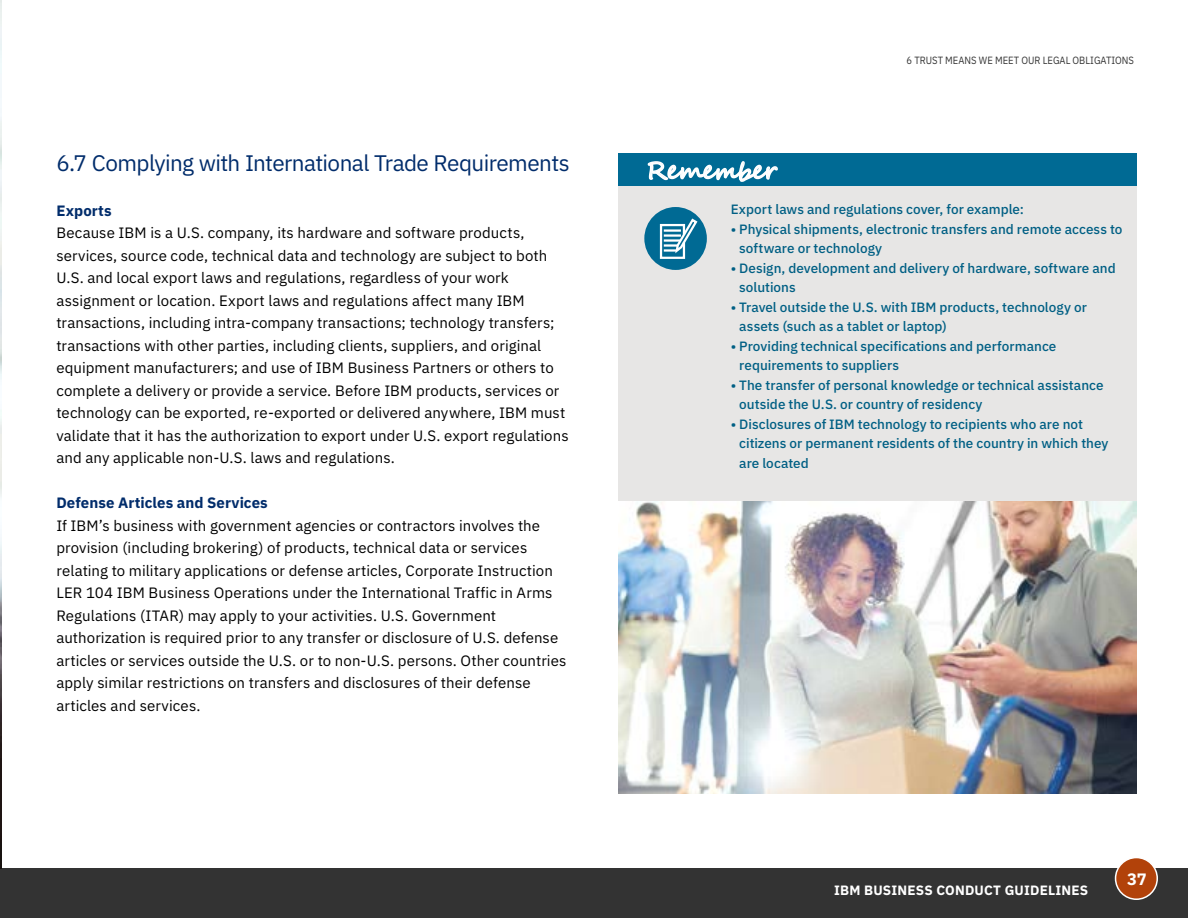
<style>
.page{position:relative;width:1188px;height:918px;background:#fff}
.page>*{position:absolute;margin:0;border:0;box-sizing:border-box;transform-origin:0 0}
.t1{font:24px "Segoe Script";letter-spacing:-.03em;color:#fff}
.t2{font:22.5px "IBM Plex Sans";letter-spacing:-.025em;color:#002c6b}
.t3{font:700 16.5px "IBM Plex Sans";color:#fff}
.Body_Text{font:15px/22.5px "IBM Plex Sans";letter-spacing:.005em;color:#000}
.t4{font:700 15px "IBM Plex Sans";letter-spacing:.005em;color:#002c6b}
.t5{font:500 13.5px/19.5px "IBM Plex Sans";color:#006a94}
.t6{font:700 13.5px "IBM Plex Sans";letter-spacing:.015em;color:#fff}
.t7{font:10.5px "IBM Plex Sans";color:#333;scale:.9 1}
</style>
<div class="page">
<hr style="left:0;top:868px;width:1px;height:50px;background:#333">
<div style="left:1px;top:868px;width:1187px;height:50px;background:#333"></div>
<div style="left:1116px;top:858px;width:41px;height:41px;background:#b2420a;border-radius:50%"></div>
<div style="left:1115px;top:857px;width:43px;height:43px;border:2px solid #fff;border-radius:50%"></div>
<img style="left:0;top:0;width:1px;height:868px">
<img style="left:619px;top:502px;width:518px;height:292px">
<div style="left:618px;top:153px;width:518px;height:348px;background:#e7e6e5"></div>
<div style="left:644px;top:207px;width:63px;height:63px;background:#006a94;border-radius:50%"></div>
<svg style="left:659px;top:217px;width:40px;height:43px"></svg>
<div style="left:618px;top:153px;width:518px;height:32px;background:#006a94"></div>
<svg style="left:647px;top:161px;width:131px;height:21px"></svg>
<h3 class="t2" style="left:56px;top:145px;width:515px">6.7 Complying with International Trade Requirements</h3>
<h4 class="t4" style="left:56px;top:198px;width:57px">Exports</h4>
<p class="Body_Text" style="left:56px;top:220px;width:514px">Because IBM is a U.S. company, its hardware and software products, services, source code, technical data and technology are subject to both U.S. and local export laws and regulations, regardless of your work assignment or location. Export laws and regulations affect many IBM transactions, including intra-company transactions; technology transfers; transactions with other parties, including clients, suppliers, and original equipment manufacturers; and use of IBM Business Partners or others to complete a delivery or provide a service. Before IBM products, services or technology can be exported, re-exported or delivered anywhere, IBM must validate that it has the authorization to export under U.S. export regulations and any applicable non-U.S. laws and regulations.</p>
<h4 class="t4" style="left:56px;top:491px;width:213px">Defense Articles and Services</h4>
<p class="Body_Text" style="left:56px;top:513px;width:512px">If IBM’s business with government agencies or contractors involves the provision (including brokering) of products, technical data or services relating to military applications or defense articles, Corporate Instruction LER 104 IBM Business Operations under the International Traffic in Arms Regulations (ITAR) may apply to your activities. U.S. Government authorization is required prior to any transfer or disclosure of U.S. defense articles or services outside the U.S. or to non-U.S. persons. Other countries apply similar restrictions on transfers and disclosures of their defense articles and services.</p>
<p class="t7" style="left:907px;top:52px;width:254px">6 TRUST MEANS WE MEET OUR LEGAL OBLIGATIONS</p>
<h4 class="t1" style="left:646px;top:151px;width:132px">Remember</h4>
<p class="t5" style="left:731px;top:199px;width:295px">Export laws and regulations cover, for example:</p>
<p class="t5" style="left:739px;top:218px;width:385px;text-indent:-9px">• Physical shipments, electronic transfers and remote access to software or technology</p>
<p class="t5" style="left:739px;top:257px;width:378px;text-indent:-9px">• Design, development and delivery of hardware, software and solutions</p>
<p class="t5" style="left:739px;top:296px;width:349px;text-indent:-9px">• Travel outside the U.S. with IBM products, technology or assets (such as a tablet or laptop)</p>
<p class="t5" style="left:739px;top:335px;width:319px;text-indent:-9px">• Providing technical specifications and performance requirements to suppliers</p>
<p class="t5" style="left:739px;top:374px;width:366px;text-indent:-9px">• The transfer of personal knowledge or technical assistance outside the U.S. or country of residency</p>
<p class="t5" style="left:739px;top:413px;width:371px;text-indent:-9px">• Disclosures of IBM technology to recipients who are not citizens or permanent residents of the country in which they are located</p>
<p class="t6" style="left:834px;top:879px;width:256px">IBM BUSINESS CONDUCT GUIDELINES</p>
<p class="t3" style="left:1127px;top:866px;width:21px">37</p>
</div>
